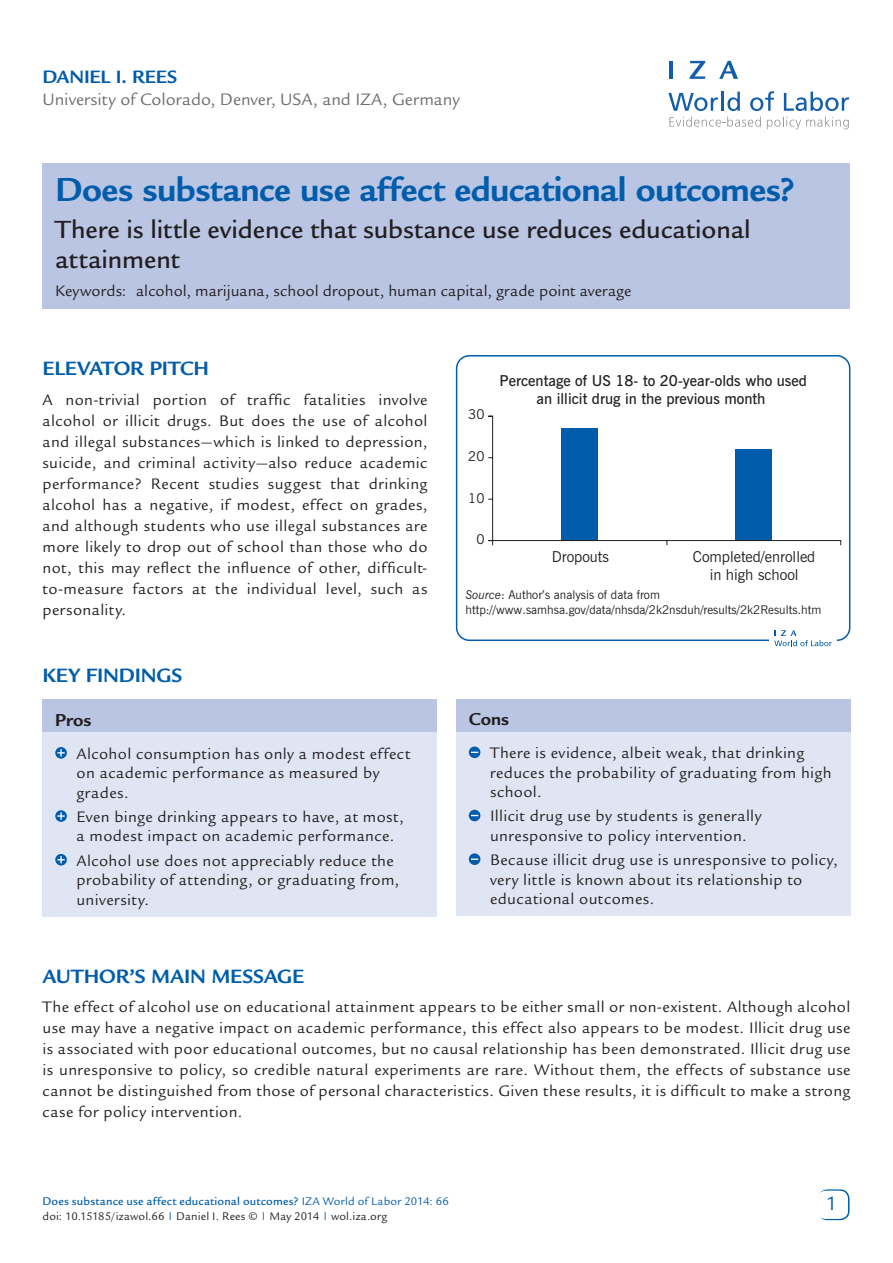
<style>
.page{position:relative;width:893px;height:1263px;background:#fff}
.page>*{position:absolute;margin:0;border:0;box-sizing:border-box;transform-origin:0 0}
.t1{font:700 36px "Legacy Sans Std";letter-spacing:-.015em;color:#015dab}
.t2{font:500 27px/30px "Legacy Sans Std";color:#231f20}
.t3{font:700 21px "Legacy Sans Std";letter-spacing:-.005em;color:#015dab}
.t4{font:21px "Legacy Sans Std";color:#015dab}
.t5{font:700 19.5px "Legacy Sans Std";letter-spacing:-.01em;color:#015dab}
.t6{font:700 18.75px "Legacy Sans Std";letter-spacing:-.005em;color:#231f20}
.t7{font:18px "Legacy Sans Std";color:#6c6d70}
.t8{font:16.5px/21px "Legacy Sans Std";letter-spacing:.02em;color:#231f20}
.t9{font:16.5px "Legacy Sans Std";color:#231f20}
.t10{font:600 15px/18px "News Gothic BT";color:#231f20;text-align:center}
.t11{font:15px/18px "News Gothic BT";color:#231f20;text-align:center}
.t12{font:13.5px "News Gothic BT";color:#231f20}
.t13{font:12px/15px "Legacy Sans Std";letter-spacing:.015em;color:#231f20}
.t14{font:12px/14.4px "News Gothic BT";color:#231f20}
.s1{font-style:italic}
.s2{font-weight:500;color:#015dab}
.s3{color:#015dab}
</style>
<div class="page">
<div style="left:818px;top:1189px;width:31px;height:31px;border:2px solid #015dab;border-radius:9px"></div>
<div style="left:817px;top:1191px;width:30px;height:28px;background:#fff;border-radius:9px"></div>
<svg style="left:668px;top:93px;width:50px;height:18px"></svg>
<hr style="left:721px;top:92px;width:3px;height:19px;background:#125eaa">
<svg style="left:727px;top:92px;width:13px;height:19px"></svg>
<svg style="left:750px;top:91px;width:24px;height:20px"></svg>
<svg style="left:784px;top:92px;width:65px;height:19px"></svg>
<svg style="left:669px;top:117px;width:92px;height:10px"></svg>
<svg style="left:767px;top:117px;width:82px;height:12px"></svg>
<hr style="left:669px;top:61px;width:4px;height:18px;background:#125eaa">
<svg style="left:689px;top:61px;width:16px;height:18px"></svg>
<svg style="left:719px;top:61px;width:19px;height:18px"></svg>
<div style="left:456px;top:702px;width:394px;height:214px;background:#e0e5f3"></div>
<div style="left:43px;top:702px;width:394px;height:214px;background:#e0e5f3"></div>
<div style="left:43px;top:699px;width:394px;height:33px;background:#b9c5e3"></div>
<div style="left:456px;top:699px;width:394px;height:33px;background:#b9c5e3"></div>
<svg style="left:55px;top:747px;width:12px;height:12px"></svg>
<svg style="left:57px;top:749px;width:8px;height:7px"></svg>
<svg style="left:55px;top:810px;width:12px;height:12px"></svg>
<svg style="left:57px;top:812px;width:8px;height:8px"></svg>
<svg style="left:55px;top:854px;width:12px;height:11px"></svg>
<svg style="left:57px;top:856px;width:8px;height:7px"></svg>
<svg style="left:469px;top:746px;width:11px;height:12px"></svg>
<svg style="left:469px;top:810px;width:11px;height:11px"></svg>
<div style="left:469px;top:853px;width:11px;height:12px;background:#015dab;border-radius:50%"></div>
<svg style="left:471px;top:858px;width:7px;height:2px"></svg>
<div style="left:43px;top:163px;width:807px;height:146px;background:#b9c5e3"></div>
<div style="left:456px;top:355px;width:394px;height:286px;border:2px solid #015dab;border-radius:13px"></div>
<svg style="left:488px;top:415px;width:354px;height:130px"></svg>
<div style="left:769px;top:625px;width:68px;height:25px;background:#fff"></div>
<svg style="left:774px;top:630px;width:58px;height:16px"></svg>
<p class="t5" style="left:43px;top:66px;width:136px">Daniel I . Rees</p>
<p class="t7" style="left:43px;top:89px;width:419px">University of Colorado, Denver, USA, and IZA, Germany</p>
<h1 class="t1" style="left:55px;top:169px;width:741px">Does substance use affect educational outcomes?</h1>
<h2 class="t2" style="left:55px;top:214px;width:697px">There is little evidence that substance use reduces educational attainment</h2>
<p class="t9" style="left:55px;top:282px;width:578px">Keywords: alcohol, marijuana, school dropout, human capital, grade point average</p>
<p class="t3" style="left:43px;top:357px;width:168px">ELEVATOR PITCH</p>
<p class="t8" style="left:43px;top:389px;width:387px;text-align:justify">A non-trivial portion of traffic fatalities involve alcohol or illicit drugs. But does the use of alcohol and illegal substances—which is linked to depression, suicide, and criminal activity—also reduce academic performance? Recent studies suggest that drinking alcohol has a negative, if modest, effect on grades, and although students who use illegal substances are more likely to drop out of school than those who do not, this may reflect the influence of other, difficult&shy;to-measure factors at the individual level, such as personality.</p>
<p class="t3" style="left:43px;top:664px;width:140px">KEY FIN DINGS</p>
<p class="t6" style="left:55px;top:709px;width:38px">Pros</p>
<p class="t8" style="left:77px;top:744px;width:335px;line-height:19.5px">Alcohol consumption has only a modest effect on academic performance as measured by grades.</p>
<p class="t8" style="left:77px;top:807px;width:329px;line-height:19.5px">Even binge drinking appears to have, at most, a modest impact on academic performance.</p>
<p class="t8" style="left:77px;top:851px;width:324px;line-height:19.5px">Alcohol use does not appreciably reduce the probability of attending, or graduating from, university.</p>
<p class="t12" style="left:468px;top:406px;width:18px">30</p>
<p class="t12" style="left:468px;top:448px;width:18px">20</p>
<p class="t12" style="left:468px;top:490px;width:18px">10</p>
<p class="t12" style="left:476px;top:531px;width:10px">0</p>
<p class="t10" style="left:500px;top:372px;width:309px">Percentage of US 18- to 20-year-olds who used an illicit drug in the previous month</p>
<p class="t11" style="left:552px;top:547px;width:59px">Dropouts</p>
<p class="t11" style="left:693px;top:547px;width:124px">Completed/enrolled in high school</p>
<p class="t14" style="left:465px;top:588px;width:357px"><span class="s1">Source</span>: Author’s analysis of data from http://www.samhsa.gov/data/nhsda/2k2nsduh/results/2k2Results.htm</p>
<p class="t6" style="left:469px;top:708px;width:42px">Cons</p>
<p class="t8" style="left:490px;top:743px;width:343px;line-height:19.5px">There is evidence, albeit weak, that drinking reduces the probability of graduating from high school.</p>
<p class="t8" style="left:490px;top:806px;width:273px;line-height:19.5px">Illicit drug use by students is generally unresponsive to policy intervention.</p>
<p class="t8" style="left:490px;top:850px;width:349px;line-height:19.5px">Because illicit drug use is unresponsive to policy, very little is known about its relationship to educational outcomes.</p>
<p class="t3" style="left:43px;top:964px;width:141px">AUTHOR’S MAIN</p>
<p class="t3" style="left:212px;top:964px;width:31px">MESSA</p>
<p class="t3" style="left:277px;top:964px;width:26px">GE</p>
<p class="t8" style="left:43px;top:997px;width:809px;text-align:justify">The effect of alcohol use on educational attainment appears to be either small or non-existent. Although alcohol use may have a negative impact on academic performance, this effect also appears to be modest. Illicit drug use is associated with poor educational outcomes, but no causal relationship has been demonstrated. Illicit drug use is unresponsive to policy, so credible natural experiments are rare. Without them, the effects of substance use cannot be distinguished from those of personal characteristics. Given these results, it is difficult to make a strong case for policy intervention.</p>
<p class="t13" style="left:43px;top:1193px;width:408px"><span class="s2">Does substance use affect educational outcomes?</span> <span class="s3">IZA World of Labor 2014: 66 </span>doi: 10.15185/izawol.66 <sup>|</sup> Daniel I. Rees © <sup>|</sup> May 2014 <sup>|</sup> wol.iza.org</p>
<p class="t4" style="left:828px;top:1192px;width:13px">1</p>
</div>
